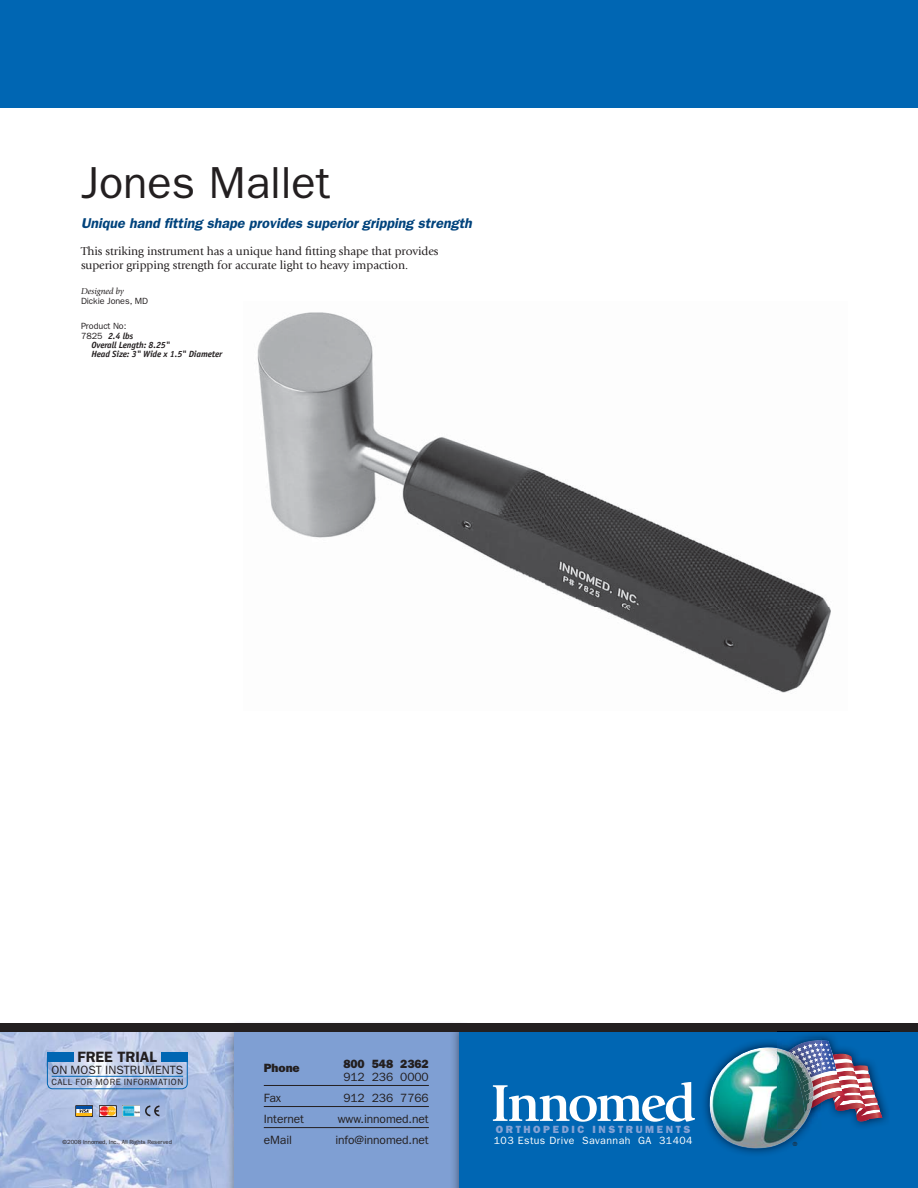
<style>
.page{position:relative;width:918px;height:1188px;background:#fff}
.page>*{position:absolute;margin:0;border:0;box-sizing:border-box;transform-origin:0 0}
.t1{font:700 54px "Giovanni";letter-spacing:-.055em;color:#fff}
.t2{font:45px "Franklin Gothic";color:#231f20}
.t3{font:600 15px "Franklin Gothic";color:#231f20}
.t4{font:italic 600 14.25px "Franklin Gothic";color:#00437c}
.t5{font:12px/14.2px "Giovanni";letter-spacing:-.005em;color:#231f20}
.t6{font:12px "Franklin Gothic";letter-spacing:-.005em;color:#231f20}
.t7{font:800 12px "Franklin Gothic";letter-spacing:-.005em;color:#231f20}
.t8{font:10.5px "Franklin Gothic";letter-spacing:.045em;color:#fff}
.t9{font:800 10.5px "Franklin Gothic";letter-spacing:.25em;color:#85a3d5}
.t10{font:italic 700 9px/9px "Officina Sans";letter-spacing:-.015em;color:#231f20}
.t11{font:9px "Franklin Gothic";letter-spacing:.01em;color:#231f20}
.t12{font:9px "Franklin Gothic";letter-spacing:.05em;color:#231f20}
.t13{font:italic 9px "Giovanni";letter-spacing:-.005em;color:#231f20}
.t14{font:6px "Franklin Gothic";letter-spacing:-.005em;color:#231f20}
.s1{font-family:"Franklin Gothic";font-weight:400;font-style:normal}
</style>
<div class="page">
<img style="left:0;top:1032px;width:226px;height:156px">
<img style="left:226px;top:1032px;width:9px;height:156px">
<div style="left:235px;top:1030px;width:224px;height:158px;background:#7f9fd3"></div>
<img style="left:453px;top:1032px;width:6px;height:156px">
<div style="left:459px;top:1031px;width:459px;height:157px;background:#0066b3"></div>
<svg style="left:47px;top:1057px;width:141px;height:33px;background:#b6c7e5"></svg>
<div style="left:47px;top:1052px;width:27px;height:10px;background:#0066b3"></div>
<div style="left:161px;top:1052px;width:27px;height:10px;background:#0066b3"></div>
<hr style="left:52px;top:1076px;width:131px;height:1px;background:#0066b3">
<hr style="left:264px;top:1085px;width:165px;height:1px;background:#231f20">
<hr style="left:264px;top:1106px;width:165px;height:1px;background:#231f20">
<hr style="left:264px;top:1127px;width:165px;height:1px;background:#231f20">
<div style="left:0;top:1023px;width:918px;height:9px;background:#231f20"></div>
<img style="left:777px;top:1031px;width:112px;height:96px">
<img style="left:704px;top:1041px;width:103px;height:113px">
<img style="left:777px;top:1039px;width:44px;height:88px">
<img style="left:709px;top:1047px;width:90px;height:102px">
<img style="left:777px;top:1048px;width:34px;height:81px">
<img style="left:786px;top:1040px;width:96px;height:81px">
<svg style="left:76px;top:1106px;width:17px;height:10px"></svg>
<hr style="left:76px;top:1106px;width:16px;height:3px;background:#034ea2">
<svg style="left:99px;top:1106px;width:17px;height:10px"></svg>
<svg style="left:145px;top:1106px;width:15px;height:10px"></svg>
<img style="left:123px;top:1106px;width:17px;height:10px">
<div style="left:0;top:0;width:918px;height:108px;background:#0066b3"></div>
<img style="left:257px;top:312px;width:574px;height:381px">
<h2 class="t2" style="left:81px;top:167px;width:251px">Jones Mallet</h2>
<p class="t4" style="left:81px;top:218px;width:392px">Unique hand fitting shape provides superior gripping strength</p>
<p class="t5" style="left:81px;top:245px;width:359px">This striking instrument has a unique hand fitting shape that provides superior gripping strength for accurate light to heavy impaction.</p>
<p class="t13" style="left:81px;top:287px;width:44px">Designed by</p>
<p class="t11" style="left:81px;top:297px;width:69px">Dickie Jones, MD</p>
<p class="t11" style="left:81px;top:323px;width:47px">Product No:</p>
<p class="t10" style="left:92px;top:333px;width:132px;text-indent:-11px"><span class="s1">7825</span> 2.4 lbs<br>Overall Length: 8.25"<br>Head Size: 3" Wide x 1.5" Diameter</p>
<p class="t3" style="left:78px;top:1052px;width:81px">FREE TRIAL</p>
<p class="t6" style="left:51px;top:1066px;width:133px">ON MOST INSTRUMENTS</p>
<p class="t12" style="left:51px;top:1079px;width:133px">CALL FOR MORE INFORMATION</p>
<p class="t14" style="left:63px;top:1140px;width:111px">©2008 Innomed, Inc., All Rights Reserved</p>
<p class="t7" style="left:343px;top:1060px;width:87px">800 548 2362</p>
<p class="t6" style="left:343px;top:1073px;width:87px">912 236 0000</p>
<p class="t7" style="left:264px;top:1064px;width:37px">Phone</p>
<h1 class="t1" style="left:491px;top:1082px;width:206px">Innomed</h1>
<p class="t9" style="left:496px;top:1126px;width:196px">ORTHOPEDIC INSTRUMENTS</p>
<p class="t6" style="left:264px;top:1094px;width:19px">Fax</p>
<p class="t6" style="left:343px;top:1094px;width:87px">912 236 7766</p>
<p class="t6" style="left:264px;top:1115px;width:42px">Internet</p>
<p class="t6" style="left:338px;top:1115px;width:93px">www.innomed.net</p>
<p class="t6" style="left:264px;top:1136px;width:30px">eMail</p>
<p class="t6" style="left:335px;top:1136px;width:95px">info@innomed.net</p>
<p class="t8" style="left:494px;top:1137px;width:200px">103 Estus Drive Savannah GA 31404</p>
<p class="t14" style="left:793px;top:1141px;width:6px">®</p>
</div>
